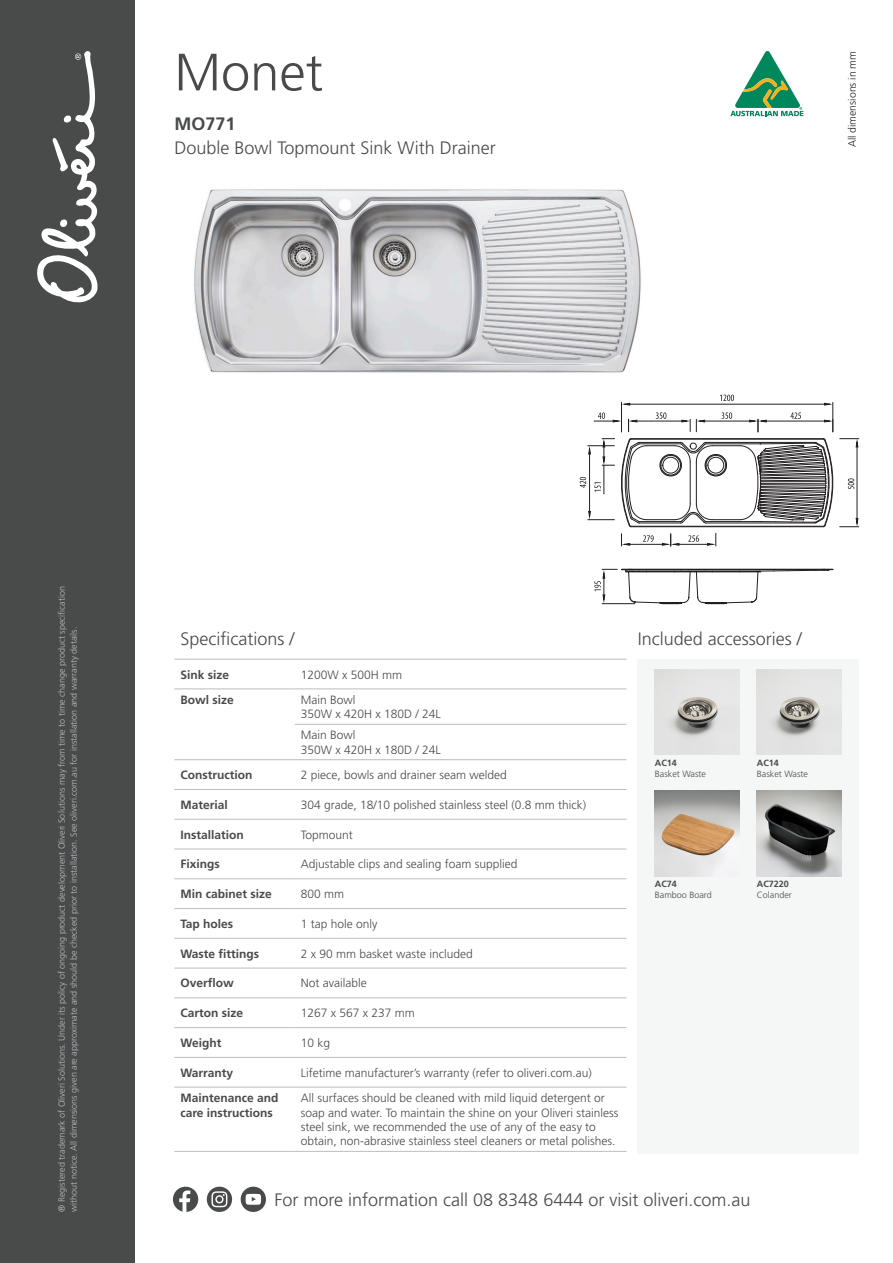
<style>
.page{position:relative;width:893px;height:1263px;background:#fff}
.page>*{position:absolute;margin:0;border:0;box-sizing:border-box;transform-origin:0 0}
.Product_Name_Heading{font:300 52.5px "Frutiger LT Std";color:#494a4a}
.Product_Name___Headi{font:300 18px "Frutiger LT Std";color:#494a4a}
.Product_Name___Headi-2{font:700 18px "Frutiger LT Std";color:#494a4a}
.Table_Content{font:300 12px/14.4px "Frutiger LT Std";color:#494a4a}
.Table_Bold{font:700 12px/14.4px "Frutiger LT Std";color:#494a4a}
.t1{font:300 10.5px "Frutiger LT Std";color:#231f20}
.t2{font:300 9px/12px "Frutiger LT Std";color:#bcbdc0}
.t3{font:300 9px "Frutiger LT Std";color:#494a4a}
.t4{font:700 9px "Frutiger LT Std";color:#494a4a}
</style>
<div class="page">
<div style="left:0;top:0;width:135px;height:1263px;background:#494a4a"></div>
<svg style="left:37px;top:51px;width:61px;height:252px"></svg>
<div style="left:207px;top:1187px;width:25px;height:25px;background:#494a4a;border-radius:50%"></div>
<svg style="left:211px;top:1191px;width:16px;height:16px"></svg>
<div style="left:173px;top:1187px;width:25px;height:25px;background:#494a4a;border-radius:50%"></div>
<svg style="left:179px;top:1190px;width:11px;height:22px"></svg>
<div style="left:241px;top:1187px;width:25px;height:25px;background:#494a4a;border-radius:50%"></div>
<svg style="left:246px;top:1194px;width:15px;height:11px"></svg>
<svg style="left:730px;top:51px;width:74px;height:66px"></svg>
<div style="left:638px;top:659px;width:221px;height:494px;background:#f5f7f7"></div>
<hr style="left:174px;top:659px;width:121px;height:1px;background:#bcbdc0">
<hr style="left:295px;top:659px;width:331px;height:1px;background:#bcbdc0">
<hr style="left:174px;top:689px;width:121px;height:1px;background:#bcbdc0">
<hr style="left:295px;top:689px;width:331px;height:1px;background:#bcbdc0">
<hr style="left:295px;top:724px;width:331px;height:1px;background:#bcbdc0">
<hr style="left:174px;top:759px;width:121px;height:1px;background:#bcbdc0">
<hr style="left:295px;top:759px;width:331px;height:1px;background:#bcbdc0">
<hr style="left:174px;top:789px;width:121px;height:1px;background:#bcbdc0">
<hr style="left:295px;top:789px;width:331px;height:1px;background:#bcbdc0">
<hr style="left:174px;top:819px;width:121px;height:1px;background:#bcbdc0">
<hr style="left:295px;top:819px;width:331px;height:1px;background:#bcbdc0">
<hr style="left:174px;top:849px;width:121px;height:1px;background:#bcbdc0">
<hr style="left:295px;top:849px;width:331px;height:1px;background:#bcbdc0">
<hr style="left:174px;top:878px;width:121px;height:1px;background:#bcbdc0">
<hr style="left:295px;top:878px;width:331px;height:1px;background:#bcbdc0">
<hr style="left:174px;top:908px;width:121px;height:1px;background:#bcbdc0">
<hr style="left:295px;top:908px;width:331px;height:1px;background:#bcbdc0">
<hr style="left:174px;top:938px;width:121px;height:1px;background:#bcbdc0">
<hr style="left:295px;top:938px;width:331px;height:1px;background:#bcbdc0">
<hr style="left:174px;top:968px;width:121px;height:1px;background:#bcbdc0">
<hr style="left:295px;top:968px;width:331px;height:1px;background:#bcbdc0">
<hr style="left:174px;top:997px;width:121px;height:1px;background:#bcbdc0">
<hr style="left:295px;top:997px;width:331px;height:1px;background:#bcbdc0">
<hr style="left:174px;top:1027px;width:121px;height:1px;background:#bcbdc0">
<hr style="left:295px;top:1027px;width:331px;height:1px;background:#bcbdc0">
<hr style="left:174px;top:1057px;width:121px;height:1px;background:#bcbdc0">
<hr style="left:295px;top:1057px;width:331px;height:1px;background:#bcbdc0">
<hr style="left:174px;top:1087px;width:121px;height:1px;background:#bcbdc0">
<hr style="left:295px;top:1087px;width:331px;height:1px;background:#bcbdc0">
<hr style="left:174px;top:1151px;width:121px;height:1px;background:#bcbdc0">
<hr style="left:295px;top:1151px;width:331px;height:1px;background:#bcbdc0">
<img style="left:655px;top:670px;width:85px;height:85px">
<img style="left:757px;top:670px;width:85px;height:85px">
<img style="left:655px;top:791px;width:85px;height:85px">
<img style="left:757px;top:791px;width:85px;height:85px">
<img style="left:194px;top:189px;width:447px;height:184px">
<svg style="left:656px;top:412px;width:10px;height:7px"></svg>
<svg style="left:643px;top:535px;width:11px;height:7px"></svg>
<svg style="left:688px;top:535px;width:11px;height:7px"></svg>
<svg style="left:721px;top:412px;width:11px;height:7px"></svg>
<svg style="left:720px;top:395px;width:14px;height:6px"></svg>
<svg style="left:790px;top:412px;width:11px;height:7px"></svg>
<hr style="left:621px;top:402px;width:1px;height:30px;background:#231f20">
<hr style="left:832px;top:402px;width:1px;height:30px;background:#231f20">
<hr style="left:629px;top:404px;width:196px;height:1px;background:#231f20">
<hr style="left:637px;top:421px;width:48px;height:1px;background:#231f20">
<svg style="left:681px;top:419px;width:24px;height:13px"></svg>
<hr style="left:701px;top:421px;width:49px;height:1px;background:#231f20">
<svg style="left:749px;top:419px;width:18px;height:13px"></svg>
<svg style="left:824px;top:419px;width:9px;height:13px"></svg>
<hr style="left:764px;top:421px;width:62px;height:1px;background:#231f20">
<svg style="left:580px;top:438px;width:279px;height:89px"></svg>
<svg style="left:707px;top:533px;width:10px;height:13px"></svg>
<hr style="left:676px;top:544px;width:34px;height:1px;background:#231f20">
<svg style="left:662px;top:534px;width:17px;height:12px"></svg>
<svg style="left:621px;top:534px;width:9px;height:12px"></svg>
<hr style="left:627px;top:544px;width:38px;height:1px;background:#231f20">
<svg style="left:628px;top:419px;width:9px;height:13px"></svg>
<svg style="left:594px;top:412px;width:27px;height:11px"></svg>
<svg style="left:594px;top:569px;width:239px;height:35px"></svg>
<p class="Product_Name_Heading" style="left:174px;top:43px;width:150px">Monet</p>
<p class="Product_Name___Headi-2" style="left:174px;top:113px;width:63px">MO771</p>
<p class="Product_Name___Headi" style="left:174px;top:137px;width:323px">Double Bowl Topmount Sink With Drainer</p>
<p class="t1" style="left:846px;top:147px;width:98px;rotate:-90deg">All dimensions in mm</p>
<p class="t2" style="left:56px;top:1212px;width:627px;rotate:-90deg">® Registered trademark of Oliveri Solutions. Under its policy of ongoing product development Oliveri Solutions may from time to time change product specification without notice. All dimensions given are approximate and should be checked prior to installation. See oliveri.com.au for installation and warranty details.</p>
<p class="Product_Name___Headi" style="left:180px;top:628px;width:116px">Specifications /</p>
<p class="Table_Bold" style="left:180px;top:667px;width:50px">Sink size</p>
<p class="Table_Content" style="left:301px;top:667px;width:103px">1200W x 500H mm</p>
<p class="Table_Bold" style="left:180px;top:693px;width:55px">Bowl size</p>
<p class="Table_Content" style="left:301px;top:693px;width:142px">Main Bowl<br>350W x 420H x 180D / 24L</p>
<p class="Table_Content" style="left:301px;top:728px;width:142px">Main Bowl<br>350W x 420H x 180D / 24L</p>
<p class="Table_Bold" style="left:180px;top:768px;width:73px">Construction</p>
<p class="Table_Content" style="left:301px;top:768px;width:208px">2 piece, bowls and drainer seam welded</p>
<p class="Table_Bold" style="left:180px;top:797px;width:49px">Material</p>
<p class="Table_Content" style="left:301px;top:798px;width:287px">304 grade, 18/10 polished stainless steel (0.8 mm thick)</p>
<p class="Table_Bold" style="left:180px;top:827px;width:65px">Installation</p>
<p class="Table_Content" style="left:301px;top:827px;width:54px">Topmount</p>
<p class="Table_Bold" style="left:180px;top:857px;width:41px">Fixings</p>
<p class="Table_Content" style="left:301px;top:857px;width:218px">Adjustable clips and sealing foam supplied</p>
<p class="Table_Bold" style="left:180px;top:887px;width:93px">Min cabinet size</p>
<p class="Table_Content" style="left:301px;top:887px;width:45px">800 mm</p>
<p class="Table_Bold" style="left:180px;top:917px;width:54px">Tap holes</p>
<p class="Table_Content" style="left:301px;top:917px;width:78px">1 tap hole only</p>
<p class="Table_Bold" style="left:180px;top:946px;width:80px">Waste fittings</p>
<p class="Table_Content" style="left:301px;top:946px;width:174px">2 x 90 mm basket waste included</p>
<p class="Table_Bold" style="left:180px;top:976px;width:55px">Overflow</p>
<p class="Table_Content" style="left:301px;top:976px;width:67px">Not available</p>
<p class="Table_Bold" style="left:180px;top:1006px;width:64px">Carton size</p>
<p class="Table_Content" style="left:301px;top:1006px;width:116px">1267 x 567 x 237 mm</p>
<p class="Table_Bold" style="left:180px;top:1036px;width:43px">Weight</p>
<p class="Table_Content" style="left:301px;top:1036px;width:31px">10 kg</p>
<p class="Table_Bold" style="left:180px;top:1065px;width:54px">Warranty</p>
<p class="Table_Content" style="left:301px;top:1065px;width:292px">Lifetime manufacturer’s warranty (refer to oliveri.com.au)</p>
<p class="Table_Bold" style="left:180px;top:1091px;width:100px">Maintenance and care instructions</p>
<p class="Table_Content" style="left:301px;top:1091px;width:319px">All surfaces should be cleaned with mild liquid detergent or soap and water. To maintain the shine on your Oliveri stainless steel sink, we recommended the use of any of the easy to obtain, non-abrasive stainless steel cleaners or metal polishes.</p>
<p class="Product_Name___Headi" style="left:638px;top:629px;width:166px">Included accessories /</p>
<p class="t4" style="left:655px;top:757px;width:24px">AC14</p>
<p class="t3" style="left:655px;top:768px;width:53px">Basket Waste</p>
<p class="t4" style="left:655px;top:878px;width:24px">AC74</p>
<p class="t3" style="left:655px;top:889px;width:58px">Bamboo Board</p>
<p class="t4" style="left:757px;top:757px;width:24px">AC14</p>
<p class="t3" style="left:757px;top:768px;width:53px">Basket Waste</p>
<p class="t4" style="left:757px;top:878px;width:34px">AC7220</p>
<p class="t3" style="left:757px;top:889px;width:37px">Colander</p>
<h2 class="Product_Name___Headi" style="left:275px;top:1190px;width:477px">For more information call 08 8348 6444 or visit oliveri.com.au</h2>
</div>
